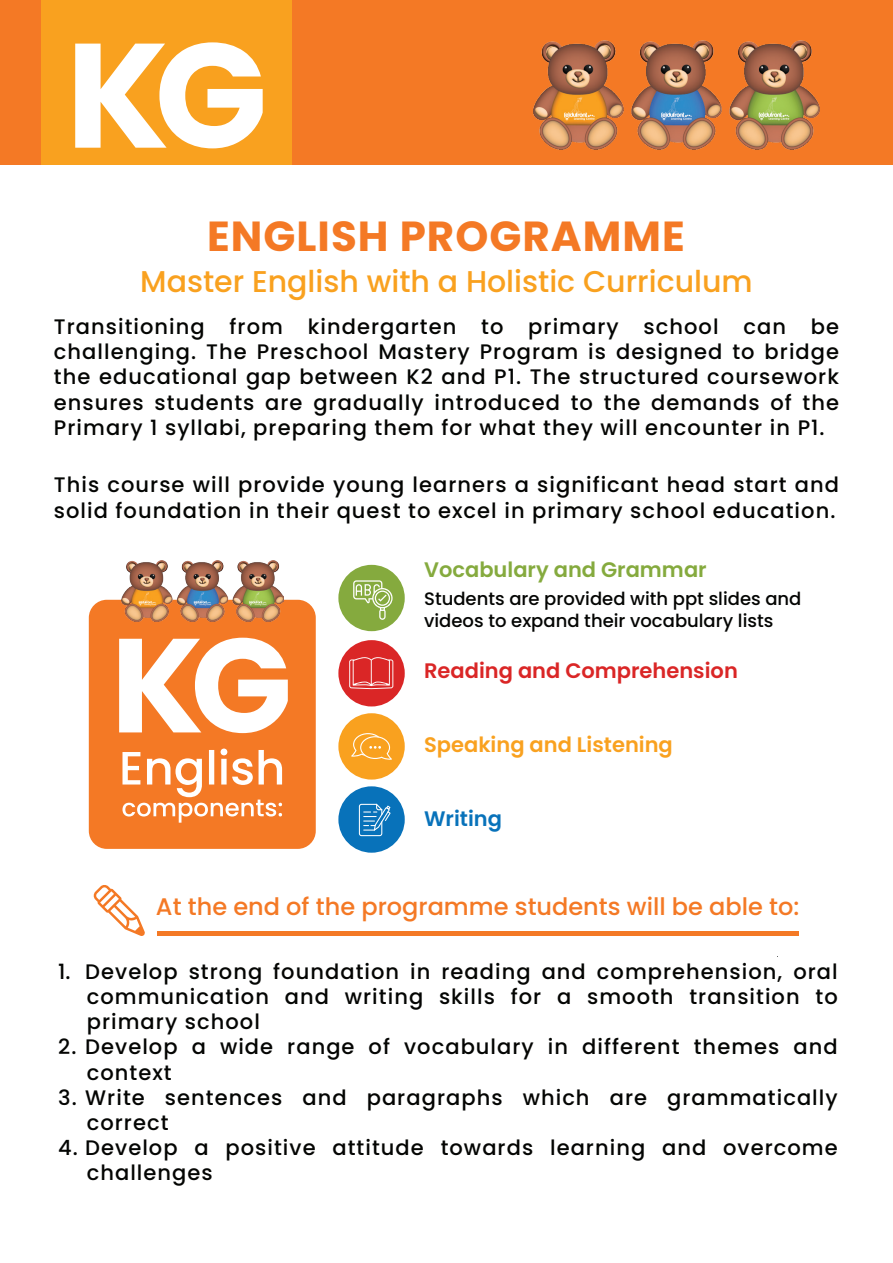
<style>
.page{position:relative;width:893px;height:1263px;background:#fff}
.page>*{position:absolute;margin:0;border:0;box-sizing:border-box;transform-origin:0 0}
.t1{font:700 148.35px "Poppins";color:#fff}
.t2{font:700 42px "Poppins";letter-spacing:.025em;color:#f47925}
.t3{font:500 30px "Poppins";color:#f9a11f}
.t4{font:500 24px "Poppins";color:#f47925}
.t5{font:500 21px/25.2px "Poppins";letter-spacing:.05em;color:#040503}
.t6{font:600 21px "Poppins";color:#da2626}
.t7{font:600 21px "Poppins";color:#f9a11f}
.t8{font:600 21px "Poppins";color:#85aa3e}
.t9{font:600 21px "Poppins";color:#0872ba}
.t10{font:500 18px/21.6px "Poppins";color:#040503}
</style>
<div class="page">
<div style="left:0;top:0;width:893px;height:165px;background:#f47925"></div>
<div style="left:41px;top:0;width:250px;height:165px;background:#f9a11f"></div>
<img style="left:533px;top:41px;width:286px;height:108px">
<hr style="left:158px;top:932px;width:641px;height:4px;background:#f47925">
<svg style="left:93px;top:885px;width:52px;height:51px"></svg>
<div style="left:338px;top:786px;width:67px;height:67px;background:#0872ba;border-radius:50%"></div>
<svg style="left:359px;top:804px;width:32px;height:32px"></svg>
<div style="left:338px;top:640px;width:67px;height:66px;background:#da2626;border-radius:50%"></div>
<svg style="left:349px;top:657px;width:44px;height:32px"></svg>
<div style="left:338px;top:565px;width:67px;height:66px;background:#85aa3e;border-radius:50%"></div>
<svg style="left:353px;top:580px;width:40px;height:40px"></svg>
<div style="left:338px;top:713px;width:67px;height:66px;background:#f9a11f;border-radius:50%"></div>
<svg style="left:351px;top:733px;width:41px;height:27px"></svg>
<div style="left:89px;top:600px;width:227px;height:249px;background:#f47925;border-radius:18px"></div>
<img style="left:122px;top:560px;width:161px;height:61px">
<svg style="left:122px;top:748px;width:160px;height:75px"></svg>
<svg style="left:119px;top:638px;width:169px;height:95px"></svg>
<h1 class="t1" style="left:66px;top:10px;width:203px">KG</h1>
<h2 class="t2" style="left:207px;top:212px;width:479px">ENGLISH PROGRAMME</h2>
<h3 class="t3" style="left:140px;top:264px;width:614px">Master English with a Holistic Curriculum</h3>
<p class="t5" style="left:54px;top:314px;width:787px;text-align:justify">Transitioning from kindergarten to primary school can be challenging. The Preschool Mastery Program is designed to bridge the educational gap between K2 and P1. The structured coursework ensures students are gradually introduced to the demands of the Primary 1 syllabi, preparing them for what they will encounter in P1.</p>
<p class="t5" style="left:54px;top:472px;width:787px">This course will provide young learners a significant head start and solid foundation in their quest to excel in primary school education.</p>
<p class="t8" style="left:424px;top:558px;width:284px">Vocabulary and Grammar</p>
<p class="t10" style="left:424px;top:588px;width:379px">Students are provided with ppt slides and videos to expand their vocabulary lists</p>
<p class="t6" style="left:424px;top:658px;width:315px">Reading and Comprehension</p>
<p class="t7" style="left:424px;top:732px;width:250px">Speaking and Listening</p>
<p class="t9" style="left:424px;top:806px;width:79px">Writing</p>
<p class="t4" style="left:156px;top:893px;width:645px">At the end of the programme students will be able to:</p>
<p class="t5" style="left:87px;top:959px;width:752px;text-align:justify;text-indent:-28px">1. Develop strong foundation in reading and comprehension, oral communication and writing skills for a smooth transition to primary school</p>
<p class="t5" style="left:87px;top:1034px;width:752px;text-indent:-28px">2. Develop a wide range of vocabulary in different themes and context</p>
<p class="t5" style="left:87px;top:1085px;width:752px;text-indent:-28px">3. Write sentences and paragraphs which are grammatically correct</p>
<p class="t5" style="left:87px;top:1135px;width:752px;text-indent:-28px">4. Develop a positive attitude towards learning and overcome challenges</p>
</div>
